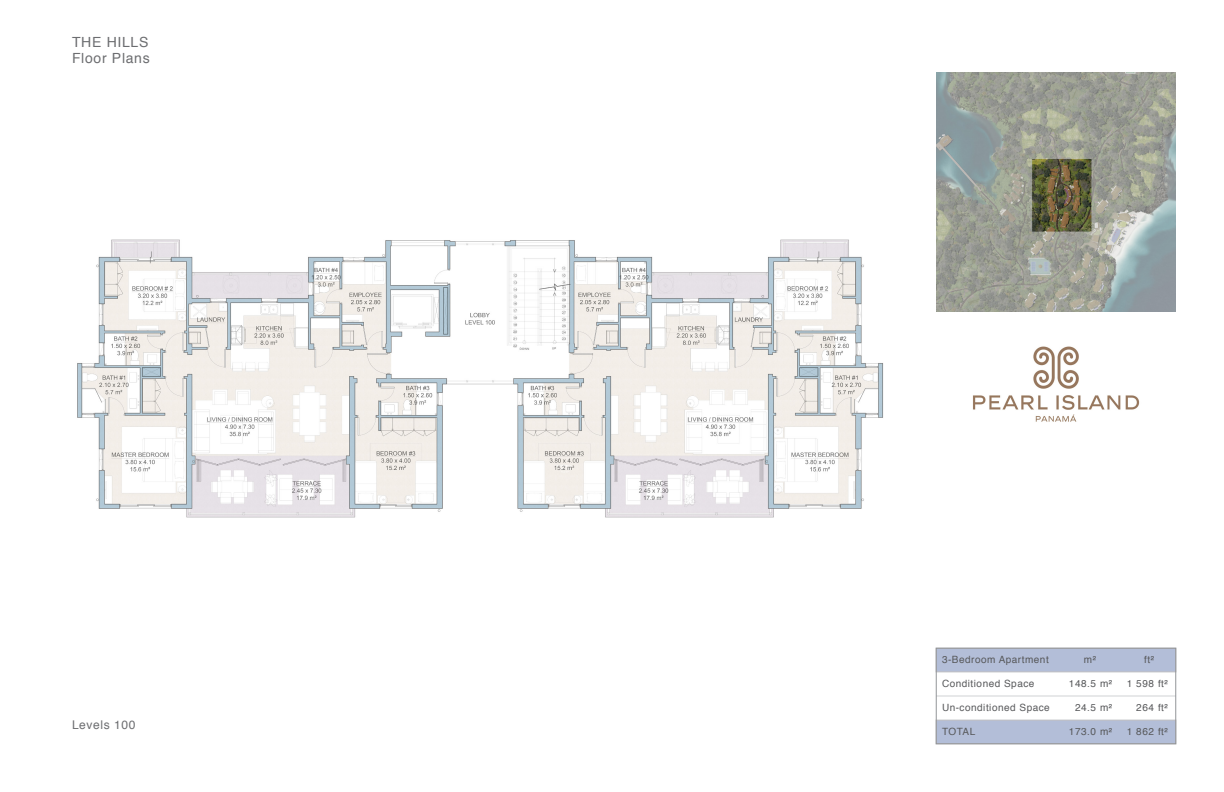
<style>
.page{position:relative;width:1224px;height:792px;background:#fff}
.page>*{position:absolute;margin:0;border:0;box-sizing:border-box;transform-origin:0 0}
.t1{font:14px/16.8px "Helvetica";letter-spacing:.05em;color:#6c6d70}
.t2{font:12px "Helvetica";letter-spacing:.05em;color:#6c6d70}
.t3{font:10px "Helvetica";letter-spacing:.05em;color:#57585a}
</style>
<div class="page">
<div style="left:936px;top:648px;width:240px;height:24px;background:#b3bed8;border:1px solid #bcbdc0"></div>
<div style="left:936px;top:720px;width:240px;height:24px;background:#b3bed8;border:1px solid #bcbdc0"></div>
<img style="left:973px;top:346px;width:167px;height:76px">
<hr style="left:936px;top:696px;width:240px;height:1px;background:#d1d2d4">
<div style="left:936px;top:648px;width:240px;height:96px;border:1px solid #939598"></div>
<img style="left:936px;top:72px;width:240px;height:240px">
<img style="left:77px;top:239px;width:807px;height:279px">
<h1 class="t1" style="left:72px;top:34px;width:79px">THE HILLS<br>Floor Plans</h1>
<p class="t2" style="left:72px;top:716px;width:65px">Levels 100</p>
<p class="t3" style="left:942px;top:652px;width:108px">3-Bedroom Apartment</p>
<p class="t3" style="left:1084px;top:652px;width:14px">m²</p>
<p class="t3" style="left:1144px;top:652px;width:11px">ft²</p>
<p class="t3" style="left:942px;top:676px;width:94px">Conditioned Space</p>
<p class="t3" style="left:1069px;top:676px;width:45px">148.5 m²</p>
<p class="t3" style="left:1127px;top:676px;width:42px">1 598 ft²</p>
<p class="t3" style="left:942px;top:700px;width:109px">Un-conditioned Space</p>
<p class="t3" style="left:1075px;top:700px;width:39px">24.5 m²</p>
<p class="t3" style="left:1136px;top:700px;width:33px">264 ft²</p>
<p class="t3" style="left:942px;top:724px;width:35px">TOTAL</p>
<p class="t3" style="left:1069px;top:724px;width:45px">173.0 m²</p>
<p class="t3" style="left:1127px;top:724px;width:42px">1 862 ft²</p>
</div>
